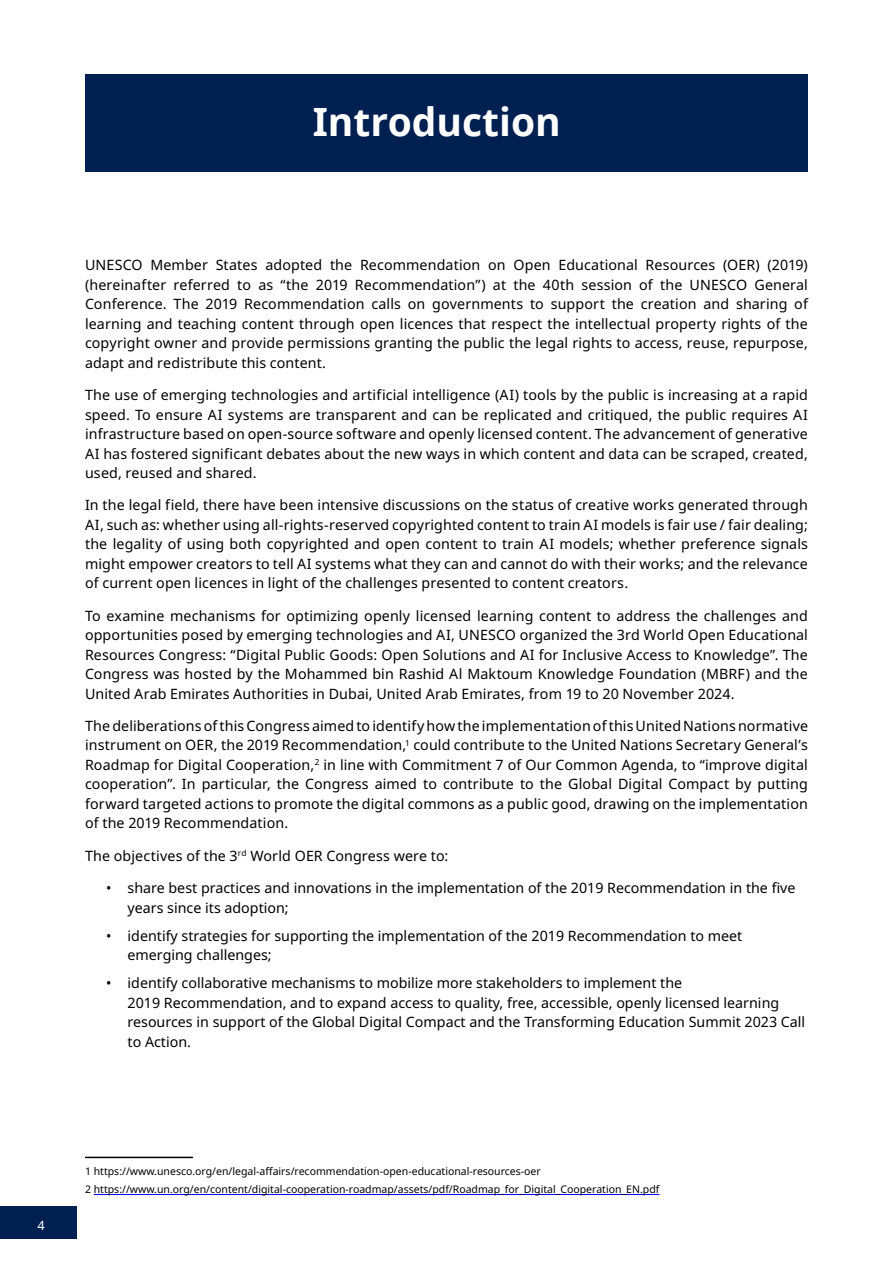
<style>
.page{position:relative;width:893px;height:1263px;background:#fff}
.page>*{position:absolute;margin:0;border:0;box-sizing:border-box;transform-origin:0 0}
.t1{font:700 39px "Noto Sans";color:#fff}
.t2{font:14.25px/19.5px "Noto Sans";color:#000;text-align:justify}
.t3{font:12.75px "Noto Sans";color:#fff}
.t4{font:10.5px/18px "Noto Sans";color:#000}
.s1{color:#002052}
</style>
<div class="page">
<hr style="left:85px;top:1157px;width:108px;height:1px;background:#000">
<hr style="left:94px;top:1194px;width:565px;height:1px;background:#00f">
<div style="left:85px;top:74px;width:723px;height:98px;background:#002052"></div>
<div style="left:0;top:1207px;width:77px;height:32px;background:#002052"></div>
<h1 class="t1" style="left:313px;top:94px;width:269px">Introduction<span class="s1">s</span></h1>
<p class="t2" style="left:85px;top:256px;width:724px">UNESCO Member States adopted the Recommendation on Open Educational Resources (OER) (2019) (hereinafter referred to as “the 2019 Recommendation”) at the 40th session of the UNESCO General Conference. The 2019 Recommendation calls on governments to support the creation and sharing of learning and teaching content through open licences that respect the intellectual property rights of the copyright owner and provide permissions granting the public the legal rights to access, reuse, repurpose, adapt and redistribute this content.</p>
<p class="t2" style="left:85px;top:386px;width:724px">The use of emerging technologies and artificial intelligence (AI) tools by the public is increasing at a rapid speed. To ensure AI systems are transparent and can be replicated and critiqued, the public requires AI infrastructure based on open-source software and openly licensed content. The advancement of generative AI has fostered significant debates about the new ways in which content and data can be scraped, created, used, reused and shared.</p>
<p class="t2" style="left:85px;top:496px;width:724px">In the legal field, there have been intensive discussions on the status of creative works generated through AI, such as: whether using all-rights-reserved copyrighted content to train AI models is fair use / fair dealing; the legality of using both copyrighted and open content to train AI models; whether preference signals might empower creators to tell AI systems what they can and cannot do with their works; and the relevance of current open licences in light of the challenges presented to content creators.</p>
<p class="t2" style="left:85px;top:606px;width:724px">To examine mechanisms for optimizing openly licensed learning content to address the challenges and opportunities posed by emerging technologies and AI, UNESCO organized the 3rd World Open Educational Resources Congress: “Digital Public Goods: Open Solutions and AI for Inclusive Access to Knowledge”. The Congress was hosted by the Mohammed bin Rashid Al Maktoum Knowledge Foundation (MBRF) and the United Arab Emirates Authorities in Dubai, United Arab Emirates, from 19 to 20 November 2024.</p>
<p class="t2" style="left:85px;top:716px;width:724px">The deliberations of this Congress aimed to identify how the implementation of this United Nations normative instrument on OER, the 2019 Recommendation,<sup>1</sup> could contribute to the United Nations Secretary General’s Roadmap for Digital Cooperation,<sup>2</sup> in line with Commitment 7 of Our Common Agenda, to “improve digital cooperation”. In particular, the Congress aimed to contribute to the Global Digital Compact by putting forward targeted actions to promote the digital commons as a public good, drawing on the implementation of the 2019 Recommendation.</p>
<p class="t2" style="left:85px;top:846px;width:365px">The objectives of the 3<sup>rd</sup> World OER Congress were to:</p>
<p class="t2" style="left:128px;top:878px;width:669px;text-indent:-21px">• share best practices and innovations in the implementation of the 2019 Recommendation in the five years since its adoption;</p>
<p class="t2" style="left:128px;top:926px;width:616px;text-indent:-21px">• identify strategies for supporting the implementation of the 2019 Recommendation to meet emerging challenges;</p>
<p class="t2" style="left:128px;top:973px;width:679px;text-align:left;text-indent:-21px">• identify collaborative mechanisms to mobilize more stakeholders to implement the<br>2019 Recommendation, and to expand access to quality, free, accessible, openly licensed learning resources in support of the Global Digital Compact and the Transforming Education Summit 2023 Call to Action.</p>
<p class="t3" style="left:38px;top:1216px;width:9px">4</p>
<p class="t4" style="left:85px;top:1163px;width:576px">1 https://www.unesco.org/en/legal-affairs/recommendation-open-educational-resources-oer<br>2 https://www.un.org/en/content/digital-cooperation-roadmap/assets/pdf/Roadmap_for_Digital_Cooperation_EN.pdf</p>
</div>
